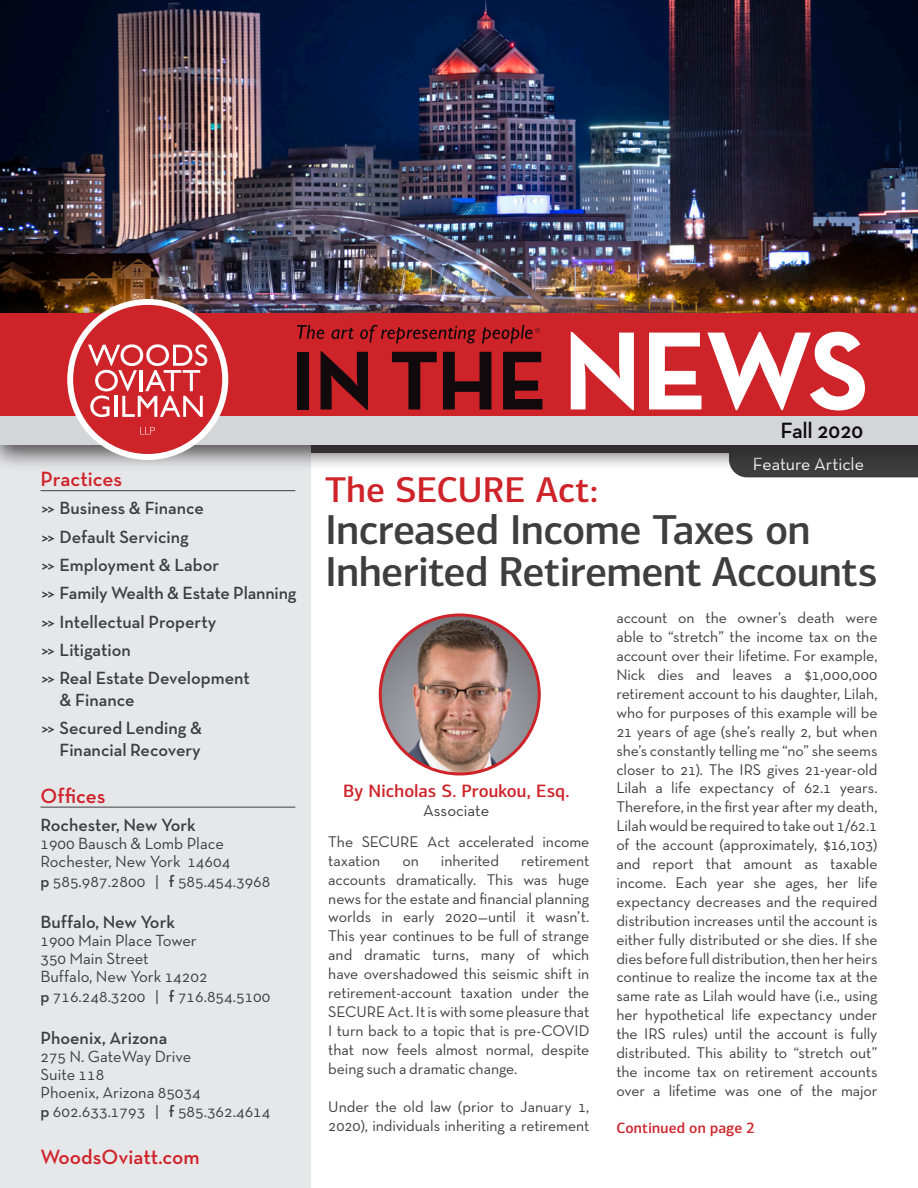
<style>
.page{position:relative;width:918px;height:1188px;background:#fff}
.page>*{position:absolute;margin:0;border:0;box-sizing:border-box;transform-origin:0 0}
.t1{font:700 84.75px "Neutra Text TFPS";color:#110a0c}
.WOG_Header{font:500 42px/42px "Connections";letter-spacing:-.01em;color:#3e3e3f}
.WOG_Header-2{font:500 36px "Connections";color:#cf232a}
.t2{font:600 22.5px "Neutra Text TFPS";letter-spacing:-.01em;color:#110a0c}
.Masthead_Header{font:600 21px "Neutra Text TFPS";color:#cf232a}
.Masthead_Sections{font:600 18px/21.6px "Neutra Text TFPS";color:#3e3e3f}
.t3{font:500 18px "Connections";letter-spacing:.005em;color:#cf232a}
.t4{font:18px "Neutra Text TFPS";letter-spacing:-.005em;color:#fff}
.Masthead_Body{font:16.5px "Neutra Text TFPS";color:#3e3e3f}
.WOG_Body{font:15.75px/18.9px "Neutra Text TFPS";letter-spacing:-.005em;color:#3e3e3f}
.t5{font:500 15px "Connections";letter-spacing:.01em;color:#cf232a}
.s1{font-size:113.1px;color:#fff}
.s2{font-weight:600}
</style>
<div class="page">
<svg style="left:734px;top:472px;width:184px;height:5px"></svg>
<div style="left:0;top:370px;width:310px;height:818px;background:#e6e7e9"></div>
<img style="left:0;top:0;width:918px;height:296px">
<hr style="left:40px;top:490px;width:255px;height:1px;background:#3e3e3f">
<hr style="left:40px;top:807px;width:255px;height:1px;background:#3e3e3f">
<div style="left:0;top:296px;width:918px;height:176px;background:#231f20;opacity:.75"></div>
<div style="left:0;top:313px;width:918px;height:132px;background:#d2d6d8"></div>
<div style="left:0;top:313px;width:918px;height:103px;background:#cf232a"></div>
<div style="left:67px;top:299px;width:161px;height:161px;background:#fff;border-radius:50%"></div>
<div style="left:73px;top:305px;width:149px;height:149px;background:#cf232a;border-radius:50%"></div>
<svg style="left:88px;top:344px;width:119px;height:73px"></svg>
<svg style="left:140px;top:427px;width:15px;height:7px"></svg>
<svg style="left:297px;top:325px;width:27px;height:14px"></svg>
<svg style="left:331px;top:328px;width:23px;height:11px"></svg>
<svg style="left:360px;top:325px;width:116px;height:18px"></svg>
<svg style="left:482px;top:325px;width:58px;height:18px"></svg>
<img style="left:380px;top:615px;width:159px;height:159px;border-radius:80px">
<div style="left:379px;top:613px;width:162px;height:162px;border:3px solid #cf232a;border-radius:50%"></div>
<p class="t1" style="left:291px;top:328px;width:580px">IN THE <span class="s1">NEWS</span></p>
<p class="t2" style="left:780px;top:416px;width:84px">Fall 2020</p>
<p class="WOG_Header-2" style="left:325px;top:467px;width:274px">The SECURE Act:</p>
<p class="WOG_Header" style="left:325px;top:508px;width:554px">Increased Income Taxes on<br>Inherited Retirement Accounts</p>
<p class="t4" style="left:753px;top:453px;width:113px">Feature Article</p>
<p class="Masthead_Header" style="left:40px;top:466px;width:83px">Practices</p>
<p class="Masthead_Sections" style="left:40px;top:497px;width:165px">&gt;&gt; Business &amp; Finance</p>
<p class="Masthead_Sections" style="left:40px;top:525px;width:150px">&gt;&gt; Default Servicing</p>
<p class="Masthead_Sections" style="left:40px;top:554px;width:180px">&gt;&gt; Employment &amp; Labor</p>
<p class="Masthead_Sections" style="left:40px;top:582px;width:258px">&gt;&gt; Family Wealth &amp; Estate Planning</p>
<p class="Masthead_Sections" style="left:40px;top:610px;width:177px">&gt;&gt; Intellectual Property</p>
<p class="Masthead_Sections" style="left:40px;top:639px;width:92px">&gt;&gt; Litigation</p>
<p class="Masthead_Sections" style="left:60px;top:667px;width:192px;text-indent:-19px">&gt;&gt; Real Estate Development &amp; Finance</p>
<p class="Masthead_Sections" style="left:40px;top:717px;width:163px;text-align:right">&gt;&gt; Secured Lending &amp;<br>Financial Recovery</p>
<p class="Masthead_Header" style="left:40px;top:783px;width:67px">Offices</p>
<p class="Masthead_Sections" style="left:40px;top:814px;width:157px">Rochester, New York</p>
<p class="Masthead_Body" style="left:40px;top:834px;width:185px">1900 Bausch &amp; Lomb Place</p>
<p class="Masthead_Body" style="left:40px;top:852px;width:191px">Rochester, New York 14604</p>
<p class="Masthead_Body" style="left:40px;top:871px;width:231px"><span class="s2">p</span> 585.987.2800 | <span class="s2">f</span> 585.454.3968</p>
<p class="Masthead_Sections" style="left:40px;top:911px;width:136px">Buffalo, New York</p>
<p class="Masthead_Body" style="left:40px;top:931px;width:158px">1900 Main Place Tower</p>
<p class="Masthead_Body" style="left:40px;top:949px;width:110px">350 Main Street</p>
<p class="Masthead_Body" style="left:40px;top:967px;width:169px">Buffalo, New York 14202</p>
<p class="Masthead_Body" style="left:40px;top:987px;width:231px"><span class="s2">p</span> 716.248.3200 | <span class="s2">f</span> 716.854.5100</p>
<p class="Masthead_Sections" style="left:40px;top:1026px;width:128px">Phoenix, Arizona</p>
<p class="Masthead_Body" style="left:40px;top:1046px;width:152px">275 N. GateWay Drive</p>
<p class="Masthead_Body" style="left:40px;top:1064px;width:65px">Suite 118</p>
<p class="Masthead_Body" style="left:40px;top:1082px;width:162px">Phoenix, Arizona 85034</p>
<p class="Masthead_Body" style="left:40px;top:1102px;width:231px"><span class="s2">p</span> 602.633.1793 | <span class="s2">f</span> 585.362.4614</p>
<p class="Masthead_Header" style="left:40px;top:1144px;width:161px">WoodsOviatt.com</p>
<p class="WOG_Body" style="left:616px;top:608px;width:263px;text-align:justify">account on the owner’s death were able to “stretch” the income tax on the account over their lifetime. For example, Nick dies and leaves a $1,000,000 retirement account to his daughter, Lilah, who for purposes of this example will be 21 years of age (she’s really 2, but when she’s constantly telling me “no” she seems closer to 21). The IRS gives 21-year-old Lilah a life expectancy of 62.1 years.<br>Therefore, in the first year after my death, Lilah would be required to take out 1/62.1 of the account (approximately, $16,103) and report that amount as taxable income. Each year she ages, her life expectancy decreases and the required distribution increases until the account is either fully distributed or she dies. If she dies before full distribution, then her heirs continue to realize the income tax at the same rate as Lilah would have (i.e., using her hypothetical life expectancy under the IRS rules) until the account is fully distributed. This ability to “stretch out” the income tax on retirement accounts over a lifetime was one of the major</p>
<p class="t3" style="left:343px;top:779px;width:228px">By Nicholas S. Proukou, Esq.</p>
<p class="Masthead_Body" style="left:423px;top:801px;width:67px">Associate</p>
<p class="WOG_Body" style="left:328px;top:832px;width:263px">The SECURE Act accelerated income taxation</p>
<p class="WOG_Body" style="left:402px;top:851px;width:18px">on</p>
<p class="WOG_Body" style="left:441px;top:851px;width:60px">inherited</p>
<p class="WOG_Body" style="left:328px;top:851px;width:263px;text-align:justify;text-indent:193px">retirement accounts dramatically. This was huge news for the estate and financial planning worlds in early 2020—until it wasn’t.<br>This year continues to be full of strange and dramatic turns, many of which have overshadowed this seismic shift in retirement-account taxation under the SECURE Act. It is with some pleasure that I turn back to a topic that is pre-COVID that now feels almost normal, despite being such a dramatic change.</p>
<p class="WOG_Body" style="left:328px;top:1097px;width:263px">Under the old law (prior to January 1,<br>2020), individuals inheriting a retirement</p>
<p class="t5" style="left:616px;top:1119px;width:140px">Continued on page 2</p>
</div>
